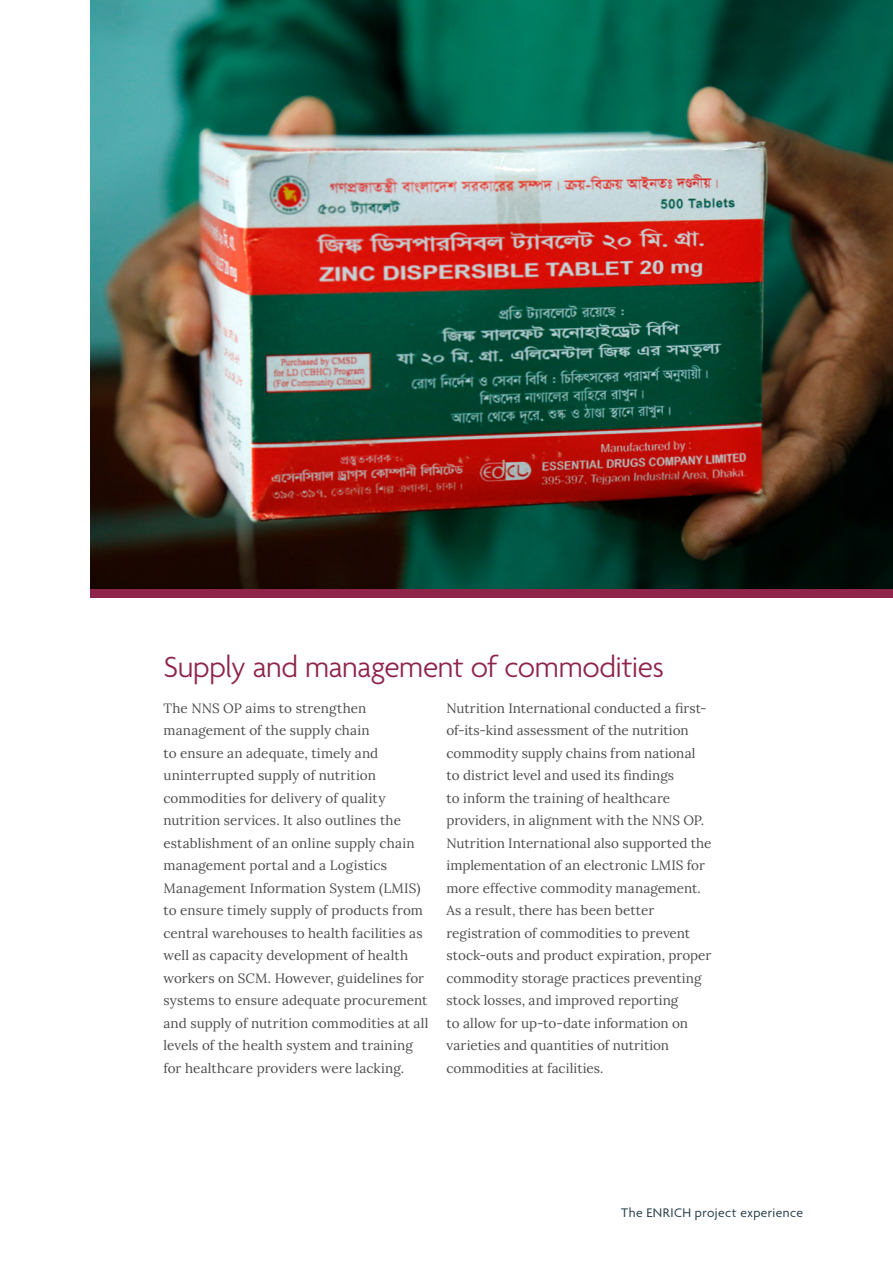
<style>
.page{position:relative;width:893px;height:1263px;background:#fff}
.page>*{position:absolute;margin:0;border:0;box-sizing:border-box;transform-origin:0 0}
.t1{font:300 31.5px "Agenda";letter-spacing:-.015em;color:#8f244a}
.t2{font:13.5px/22.5px "Lora";letter-spacing:.005em;color:#4d4d4d}
.t3{font:13.5px "Agenda";letter-spacing:.03em;color:#293f49}
</style>
<div class="page">
<div style="left:90px;top:589px;width:803px;height:8px;background:#8f244a"></div>
<img style="left:90px;top:0;width:803px;height:589px">
<h1 class="t1" style="left:163px;top:650px;width:502px">Supply and management of commodities</h1>
<p class="t2" style="left:163px;top:696px;width:267px">The NNS OP aims to strengthen management of the supply chain<br>to ensure an adequate, timely and uninterrupted supply of nutrition commodities for delivery of quality nutrition services. It also outlines the establishment of an online supply chain management portal and a Logistics Management Information System (LMIS) to ensure timely supply of products from central warehouses to health facilities as well as capacity development of health workers on SCM. However, guidelines for systems to ensure adequate procurement and supply of nutrition commodities at all levels of the health system and training for healthcare providers were lacking.</p>
<p class="t2" style="left:446px;top:696px;width:267px">Nutrition International conducted a first&shy;of-its-kind assessment of the nutrition commodity supply chains from national to district level and used its findings<br>to inform the training of healthcare providers, in alignment with the NNS OP.<br>Nutrition International also supported the implementation of an electronic LMIS for more effective commodity management.<br>As a result, there has been better registration of commodities to prevent stock-outs and product expiration, proper commodity storage practices preventing stock losses, and improved reporting<br>to allow for up-to-date information on varieties and quantities of nutrition commodities at facilities.</p>
<p class="t3" style="left:621px;top:1206px;width:183px">The ENRICH project experience</p>
</div>
